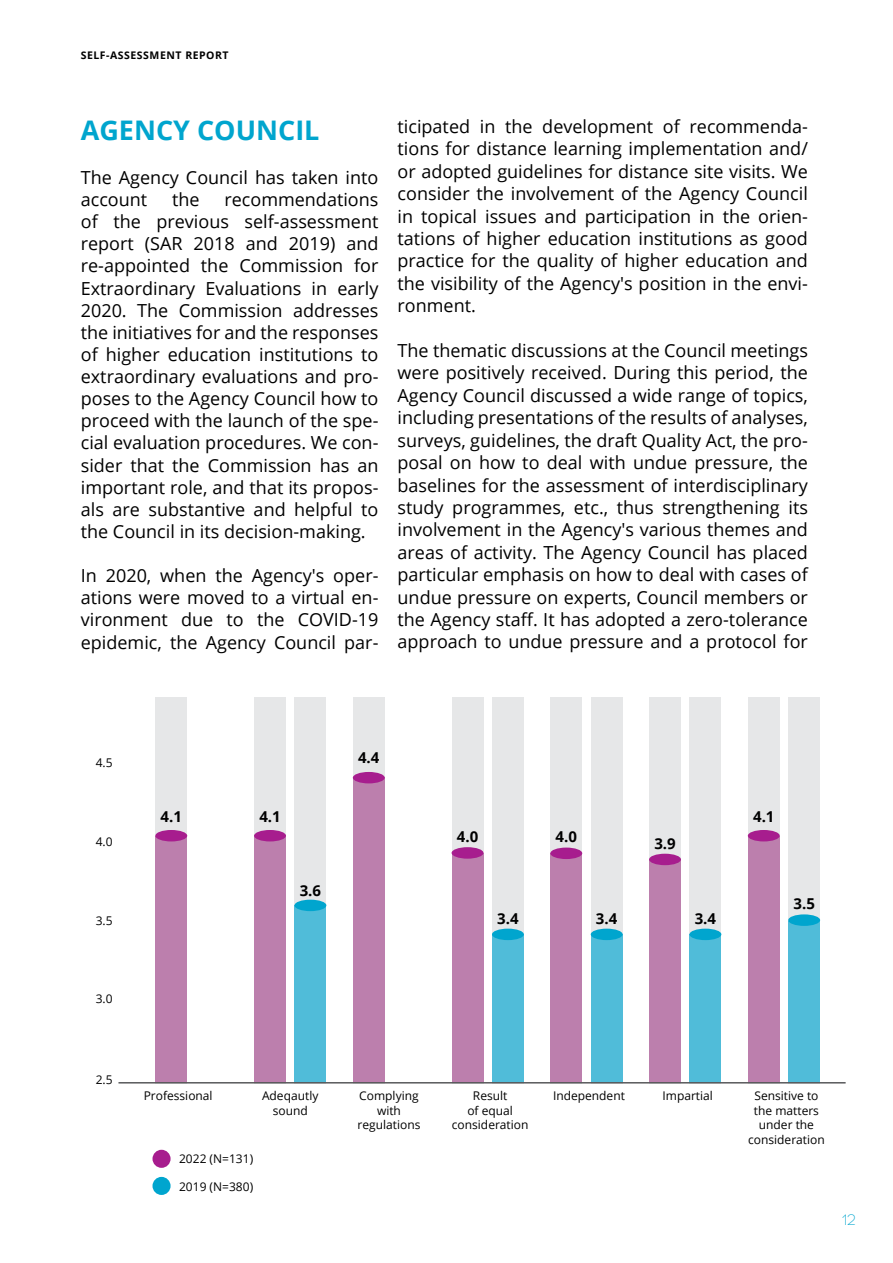
<style>
.page{position:relative;width:893px;height:1263px;background:#fff}
.page>*{position:absolute;margin:0;border:0;box-sizing:border-box;transform-origin:0 0}
.t1{font:700 27px "Open Sans";color:#00a5ce}
.t2{font:18px/22.4px "Open Sans";color:#000;text-align:justify}
.t3{font:700 15px "Open Sans";color:#000}
.t4{font:300 15px "Novecentowide";color:#00a5ce}
.t5{font:12px/14.4px "Open Sans";color:#000;text-align:center}
.t6{font:700 10.5px "Open Sans";letter-spacing:.05em;color:#000}
</style>
<div class="page">
<div style="left:155px;top:696px;width:32px;height:387px;background:#e6e7e8"></div>
<div style="left:155px;top:836px;width:32px;height:247px;background:#bc7fad"></div>
<div style="left:254px;top:696px;width:32px;height:387px;background:#e6e7e8"></div>
<div style="left:254px;top:836px;width:32px;height:247px;background:#bc7fad"></div>
<div style="left:294px;top:696px;width:32px;height:387px;background:#e6e7e8"></div>
<div style="left:294px;top:905px;width:32px;height:178px;background:#50bcd9"></div>
<div style="left:353px;top:696px;width:32px;height:387px;background:#e6e7e8"></div>
<div style="left:353px;top:778px;width:32px;height:305px;background:#bc7fad"></div>
<div style="left:492px;top:696px;width:32px;height:387px;background:#e6e7e8"></div>
<div style="left:492px;top:934px;width:32px;height:149px;background:#50bcd9"></div>
<div style="left:452px;top:696px;width:31px;height:387px;background:#e6e7e8"></div>
<div style="left:452px;top:853px;width:31px;height:230px;background:#bc7fad"></div>
<div style="left:591px;top:696px;width:32px;height:387px;background:#e6e7e8"></div>
<div style="left:591px;top:934px;width:32px;height:149px;background:#50bcd9"></div>
<div style="left:550px;top:696px;width:32px;height:387px;background:#e6e7e8"></div>
<div style="left:550px;top:854px;width:32px;height:229px;background:#bc7fad"></div>
<div style="left:689px;top:696px;width:32px;height:387px;background:#e6e7e8"></div>
<div style="left:689px;top:934px;width:32px;height:149px;background:#50bcd9"></div>
<div style="left:649px;top:696px;width:32px;height:387px;background:#e6e7e8"></div>
<div style="left:649px;top:859px;width:32px;height:224px;background:#bc7fad"></div>
<div style="left:788px;top:696px;width:32px;height:387px;background:#e6e7e8"></div>
<div style="left:788px;top:921px;width:32px;height:162px;background:#50bcd9"></div>
<div style="left:748px;top:696px;width:32px;height:387px;background:#e6e7e8"></div>
<div style="left:748px;top:836px;width:32px;height:247px;background:#bc7fad"></div>
<div style="left:155px;top:830px;width:32px;height:11px;background:#a71d8e;border-radius:50%"></div>
<div style="left:294px;top:900px;width:32px;height:11px;background:#00a5ce;border-radius:50%"></div>
<div style="left:492px;top:929px;width:32px;height:11px;background:#00a5ce;border-radius:50%"></div>
<div style="left:591px;top:929px;width:32px;height:11px;background:#00a5ce;border-radius:50%"></div>
<div style="left:689px;top:929px;width:32px;height:11px;background:#00a5ce;border-radius:50%"></div>
<div style="left:788px;top:914px;width:32px;height:12px;background:#00a5ce;border-radius:50%"></div>
<div style="left:254px;top:830px;width:32px;height:11px;background:#a71d8e;border-radius:50%"></div>
<div style="left:353px;top:772px;width:32px;height:11px;background:#a71d8e;border-radius:50%"></div>
<div style="left:452px;top:847px;width:31px;height:12px;background:#a71d8e;border-radius:50%"></div>
<div style="left:550px;top:847px;width:32px;height:12px;background:#a71d8e;border-radius:50%"></div>
<div style="left:649px;top:854px;width:32px;height:11px;background:#a71d8e;border-radius:50%"></div>
<div style="left:748px;top:830px;width:32px;height:11px;background:#a71d8e;border-radius:50%"></div>
<hr style="left:118px;top:1082px;width:728px;height:1px;background:#58595b">
<div style="left:152px;top:1150px;width:19px;height:18px;background:#a71d8e;border-radius:50%"></div>
<div style="left:152px;top:1177px;width:19px;height:18px;background:#00a5ce;border-radius:50%"></div>
<p class="t6" style="left:81px;top:47px;width:149px">SELF-ASSESSMENT REPORT</p>
<h1 class="t1" style="left:81px;top:111px;width:240px">AGENCY COUNCIL</h1>
<p class="t2" style="left:81px;top:166px;width:299px">The Agency Council has taken into account</p>
<p class="t2" style="left:81px;top:188px;width:299px;text-indent:144px">recommendations of the previous self-assessment report (SAR 2018 and 2019) and re-appointed the Commission for Extraordinary Evaluations in early 2020. The Commission addresses the initiatives for and the responses of higher education institutions to extraordinary evaluations and pro&shy;poses to the Agency Council how to proceed with the launch of the spe&shy;cial evaluation procedures. We con&shy;sider that the Commission has an important role, and that its propos&shy;als are substantive and helpful to the Council in its decision-making.</p>
<p class="t2" style="left:81px;top:564px;width:299px">In 2020, when the Agency's oper&shy;ations were moved to a virtual en&shy;vironment due to the COVID-19 epidemic, the Agency Council par-</p>
<p class="t2" style="left:172px;top:188px;width:29px">the</p>
<p class="t2" style="left:398px;top:115px;width:412px">ticipated in the development of recommenda&shy;tions for distance learning implementation and/ or adopted guidelines for distance site visits. We consider the involvement of the Agency Council in topical issues and participation in the orien&shy;tations of higher education institutions as good practice for the quality of higher education and the visibility of the Agency's position in the envi&shy;ronment.</p>
<p class="t2" style="left:398px;top:339px;width:412px">The thematic discussions at the Council meetings were positively received. During this period, the Agency Council discussed a wide range of topics, including presentations of the results of analyses, surveys, guidelines, the draft Quality Act, the pro&shy;posal on how to deal with undue pressure, the baselines for the assessment of interdisciplinary study programmes, etc., thus strengthening its involvement in the Agency's various themes and areas of activity. The Agency Council has placed particular emphasis on how to deal with cases of undue pressure on experts, Council members or the Agency staff. It has adopted a zero-tolerance approach to undue pressure and a protocol for</p>
<p class="t5" style="left:96px;top:755px;width:18px">4.5</p>
<p class="t5" style="left:96px;top:834px;width:18px">4.0</p>
<p class="t5" style="left:96px;top:913px;width:18px">3.5</p>
<p class="t5" style="left:96px;top:991px;width:18px">3.0</p>
<p class="t5" style="left:96px;top:1072px;width:18px">2.5</p>
<p class="t3" style="left:161px;top:806px;width:23px">4.1</p>
<p class="t3" style="left:259px;top:806px;width:23px">4.1</p>
<p class="t3" style="left:300px;top:880px;width:23px">3.6</p>
<p class="t3" style="left:358px;top:747px;width:23px">4.4</p>
<p class="t3" style="left:457px;top:826px;width:23px">4.0</p>
<p class="t3" style="left:556px;top:826px;width:23px">4.0</p>
<p class="t3" style="left:654px;top:833px;width:23px">3.9</p>
<p class="t3" style="left:497px;top:908px;width:23px">3.4</p>
<p class="t3" style="left:596px;top:908px;width:23px">3.4</p>
<p class="t3" style="left:695px;top:908px;width:23px">3.4</p>
<p class="t3" style="left:753px;top:806px;width:23px">4.1</p>
<p class="t3" style="left:793px;top:893px;width:23px">3.5</p>
<p class="t5" style="left:144px;top:1088px;width:70px">Professional</p>
<p class="t5" style="left:179px;top:1151px;width:76px">2022 (N=131)</p>
<p class="t5" style="left:179px;top:1178px;width:76px">2019 (N=380)</p>
<p class="t5" style="left:262px;top:1088px;width:58px">Adeqautly sound</p>
<p class="t5" style="left:452px;top:1088px;width:78px">Result<br>of equal consideration</p>
<p class="t5" style="left:748px;top:1088px;width:78px">Sensitive to the matters under the consideration</p>
<p class="t5" style="left:359px;top:1088px;width:61px">Complying</p>
<p class="t5" style="left:553px;top:1088px;width:73px">Independent</p>
<p class="t5" style="left:662px;top:1088px;width:52px">Impartial</p>
<p class="t5" style="left:358px;top:1103px;width:64px">with regulations</p>
<p class="t4" style="left:842px;top:1211px;width:15px">12</p>
</div>
